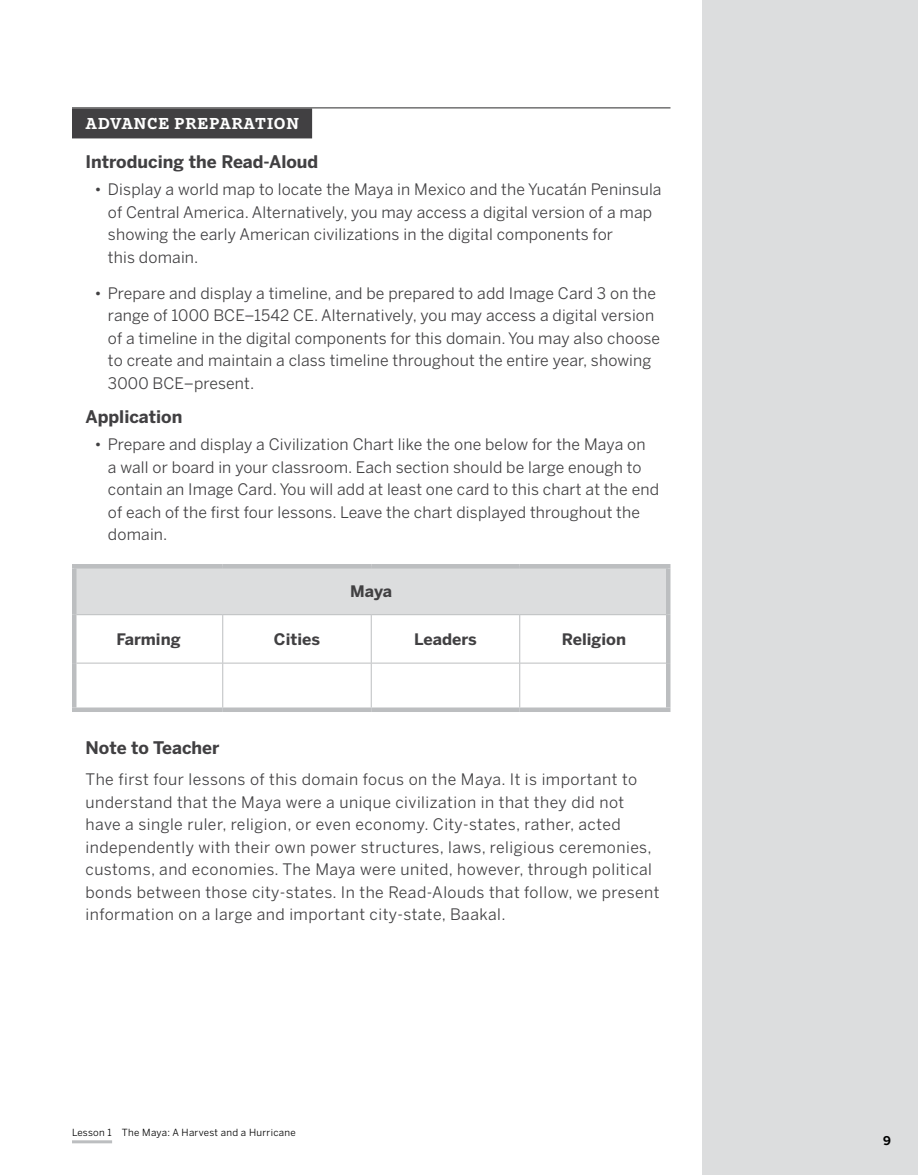
<style>
.page{position:relative;width:918px;height:1175px;background:#fff}
.page>*{position:absolute;margin:0;border:0;box-sizing:border-box;transform-origin:0 0}
.t1{font:700 17.25px "Benton Sans";color:#414042}
.t2{font:15.75px/22.5px "Benton Sans";letter-spacing:.01em;color:#414042}
.t3{font:15.75px/22.5px "Benton Sans";letter-spacing:.03em;color:#414042}
.t4{font:700 15.75px "Benton Sans";color:#414042}
.t5{font:700 15.75px "Amplify";letter-spacing:.04em;color:#fff}
.t6{font:700 12px "Benton Sans";color:#000}
.t7{font:9.75px "Benton Sans";letter-spacing:.03em;color:#000}
</style>
<div class="page">
<div style="left:702px;top:0;width:216px;height:1174px;background:#dcddde"></div>
<hr style="left:72px;top:1140px;width:40px;height:3px;background:#bcbec0">
<hr style="left:72px;top:107px;width:598px;height:1px;background:#414042">
<div style="left:72px;top:108px;width:240px;height:30px;background:#414042"></div>
<div style="left:74px;top:566px;width:594px;height:48px;background:#dcddde"></div>
<svg style="left:76px;top:615px;width:590px;height:92px"></svg>
<hr style="left:666px;top:568px;width:4px;height:46px;background:#bcbec0">
<hr style="left:72px;top:568px;width:4px;height:46px;background:#bcbec0">
<hr style="left:72px;top:614px;width:4px;height:49px;background:#bcbec0">
<hr style="left:72px;top:564px;width:151px;height:4px;background:#bcbec0">
<hr style="left:223px;top:564px;width:148px;height:4px;background:#bcbec0">
<hr style="left:371px;top:564px;width:149px;height:4px;background:#bcbec0">
<hr style="left:520px;top:564px;width:150px;height:4px;background:#bcbec0">
<hr style="left:222px;top:615px;width:1px;height:47px;background:#bcbec0">
<hr style="left:371px;top:615px;width:1px;height:47px;background:#bcbec0">
<hr style="left:519px;top:615px;width:1px;height:47px;background:#bcbec0">
<hr style="left:666px;top:614px;width:4px;height:49px;background:#bcbec0">
<hr style="left:72px;top:663px;width:4px;height:44px;background:#bcbec0">
<hr style="left:76px;top:662px;width:147px;height:1px;background:#bcbec0">
<hr style="left:222px;top:663px;width:1px;height:44px;background:#bcbec0">
<hr style="left:371px;top:663px;width:1px;height:44px;background:#bcbec0">
<hr style="left:223px;top:662px;width:148px;height:1px;background:#bcbec0">
<hr style="left:371px;top:662px;width:149px;height:1px;background:#bcbec0">
<hr style="left:519px;top:663px;width:1px;height:44px;background:#bcbec0">
<hr style="left:666px;top:663px;width:4px;height:44px;background:#bcbec0">
<hr style="left:520px;top:662px;width:146px;height:1px;background:#bcbec0">
<div style="left:72px;top:707px;width:151px;height:5px;background:#bcbec0"></div>
<div style="left:223px;top:707px;width:148px;height:5px;background:#bcbec0"></div>
<div style="left:371px;top:707px;width:149px;height:5px;background:#bcbec0"></div>
<div style="left:520px;top:707px;width:150px;height:5px;background:#bcbec0"></div>
<hr style="left:76px;top:614px;width:147px;height:1px;background:#bcbec0">
<hr style="left:223px;top:614px;width:148px;height:1px;background:#bcbec0">
<hr style="left:371px;top:614px;width:149px;height:1px;background:#bcbec0">
<hr style="left:520px;top:614px;width:146px;height:1px;background:#bcbec0">
<p class="t5" style="left:86px;top:114px;width:215px">ADVANCE PREPARATION</p>
<p class="t1" style="left:86px;top:152px;width:234px">Introducing the Read-Aloud</p>
<p class="t2" style="left:108px;top:178px;width:555px;text-indent:-13px">• Display a world map to locate the Maya in Mexico and the Yucatán Peninsula of Central America. Alternatively, you may access a digital version of a map showing the early American civilizations in the digital components for<br>this domain.</p>
<p class="t2" style="left:108px;top:281px;width:554px;text-indent:-13px">• Prepare and display a timeline, and be prepared to add Image Card 3 on the range of 1000 BCE–1542 CE. Alternatively, you may access a digital version of a timeline in the digital components for this domain. You may also choose to create and maintain a class timeline throughout the entire year, showing 3000 BCE–present.</p>
<p class="t1" style="left:86px;top:406px;width:98px">Application</p>
<p class="t2" style="left:108px;top:433px;width:553px;text-indent:-13px">• Prepare and display a Civilization Chart like the one below for the Maya on<br>a wall or board in your classroom. Each section should be large enough to contain an Image Card. You will add at least one card to this chart at the end of each of the first four lessons. Leave the chart displayed throughout the domain.</p>
<p class="t4" style="left:350px;top:581px;width:43px">Maya</p>
<p class="t4" style="left:116px;top:630px;width:66px">Farming</p>
<p class="t4" style="left:274px;top:630px;width:48px">Cities</p>
<p class="t4" style="left:414px;top:630px;width:64px">Leaders</p>
<p class="t4" style="left:562px;top:630px;width:66px">Religion</p>
<p class="t1" style="left:86px;top:737px;width:136px">Note to Teacher</p>
<p class="t3" style="left:86px;top:768px;width:576px">The first four lessons of this domain focus on the Maya. It is important to understand that the Maya were a unique civilization in that they did not have a single ruler, religion, or even economy. City-states, rather, acted independently with their own power structures, laws, religious ceremonies, customs, and economies. The Maya were united, however, through political bonds between those city-states. In the Read-Alouds that follow, we present information on a large and important city-state, Baakal.</p>
<p class="t7" style="left:72px;top:1126px;width:225px">Lesson 1 The Maya: A Harvest and a Hurricane</p>
<p class="t6" style="left:883px;top:1133px;width:9px">9</p>
</div>
